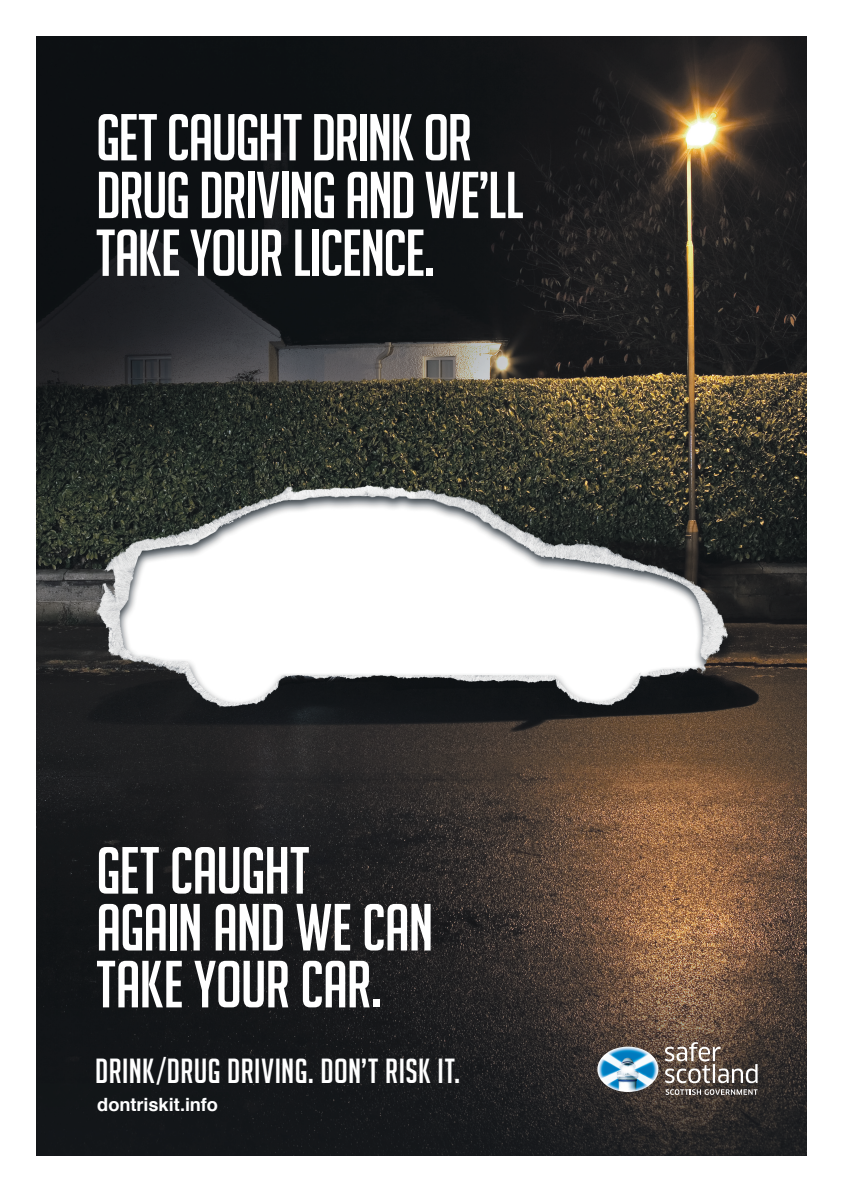
<style>
.page{position:relative;width:842px;height:1191px;background:#fff}
.page>*{position:absolute;margin:0;border:0;box-sizing:border-box;transform-origin:0 0}
.t1{font:64.9px/56.9px "Big Noodle Titling";letter-spacing:-.015em;color:#fff}
.t2{font:64.5px/57.7px "Big Noodle Titling";letter-spacing:-.025em;color:#fff}
.t3{font:34px "Big Noodle Titling";letter-spacing:.015em;color:#fff}
.t4{font:700 18.3px "Helvetica";letter-spacing:-.005em;color:#fff}
</style>
<div class="page">
<img style="left:36px;top:37px;width:770px;height:1118px">
<svg style="left:666px;top:1089px;width:92px;height:5px"></svg>
<svg style="left:665px;top:1042px;width:92px;height:41px;background:#796d66"></svg>
<img style="left:597px;top:1046px;width:61px;height:46px">
<p class="t2" style="left:96px;top:109px;width:377px">GET CAUGHT DRINK OR</p>
<p class="t2" style="left:96px;top:166px;width:429px">DRUG DRIVING AND WE’LL<br>TAKE YOUR LICENCE.</p>
<p class="t1" style="left:96px;top:842px;width:215px">GET CAUGHT</p>
<p class="t1" style="left:96px;top:899px;width:339px">AGAIN AND WE CAN<br>TAKE YOUR CAR.</p>
<p class="t3" style="left:95px;top:1052px;width:366px">DRINK/DRUG DRIVING. DON’T RISK IT.</p>
<p class="t4" style="left:97px;top:1090px;width:122px">dontriskit.info</p>
</div>
